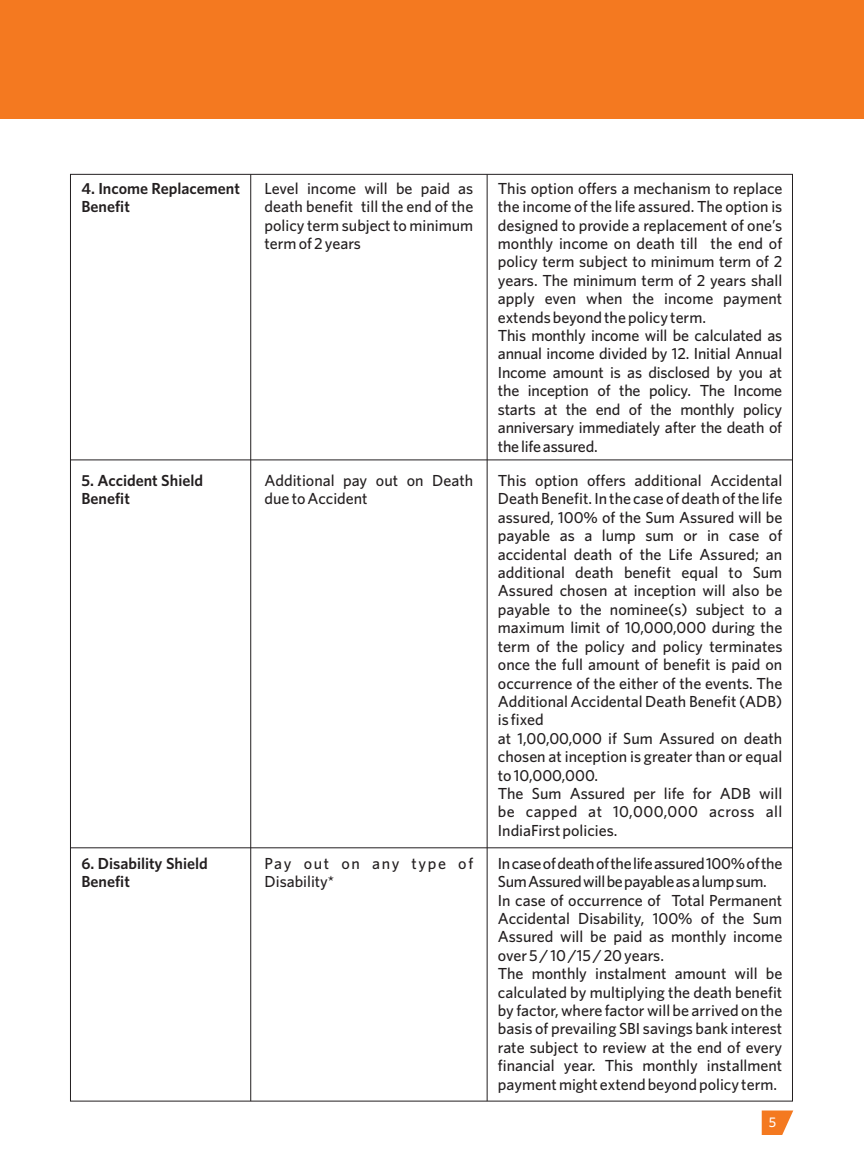
<style>
.page{position:relative;width:864px;height:1152px;background:#fff}
.page>*{position:absolute;margin:0;border:0;box-sizing:border-box;transform-origin:0 0}
.t1{font:500 16px/18.4px "Whitney";color:#231f20}
.t2{font:600 16px/18.4px "Whitney";color:#231f20}
.t3{font:500 16px/18.4px "Whitney";letter-spacing:.085em;color:#231f20}
.t4{font:500 14px "Whitney";color:#fff}
</style>
<div class="page">
<div style="left:0;top:0;width:864px;height:119px;background:#f47920"></div>
<svg style="left:762px;top:1111px;width:31px;height:24px"></svg>
<hr style="left:487px;top:174px;width:1px;height:927px;background:#231f20">
<hr style="left:250px;top:174px;width:1px;height:927px;background:#231f20">
<hr style="left:70px;top:459px;width:722px;height:1px;background:#231f20">
<hr style="left:70px;top:847px;width:722px;height:1px;background:#231f20">
<p class="t2" style="left:81px;top:180px;width:160px">4. Income Replacement<br>Benefit</p>
<p class="t1" style="left:498px;top:180px;width:286px">This option offers a mechanism to replace the income of the life assured. The option is designed to provide a replacement of one’s monthly income on death till the end of policy term subject to minimum term of 2 years. The minimum term of 2 years shall apply even when the income payment extends beyond the policy term.<br>This monthly income will be calculated as annual income divided by 12. Initial Annual Income amount is as disclosed by you at the inception of the policy. The Income starts at the end of the monthly policy anniversary immediately after the death of thelifeassured.</p>
<p class="t1" style="left:265px;top:180px;width:210px;text-align:justify">Level income will be paid as death benefit till the end of the policy term subject to minimum term of 2 years</p>
<p class="t2" style="left:81px;top:472px;width:123px">5. Accident Shield<br>Benefit</p>
<p class="t1" style="left:498px;top:472px;width:286px">This option offers additional Accidental Death Benefit. In the case of death of the life assured, 100% of the Sum Assured will be payable as a lump sum or in case of accidental death of the Life Assured; an additional death benefit equal to Sum Assured chosen at inception will also be payable to the nominee(s) subject to a maximum limit of 10,000,000 during the term of the policy and policy terminates once the full amount of benefit is paid on occurrence of the either of the events. The Additional Accidental Death Benefit (ADB) is fixed<br>at 1,00,00,000 if Sum Assured on death chosen at inception is greater than or equal to 10,000,000.<br>The Sum Assured per life for ADB will be capped at 10,000,000 across all IndiaFirst policies.</p>
<p class="t1" style="left:265px;top:472px;width:210px">Additional pay out on Death due to Accident</p>
<p class="t2" style="left:81px;top:855px;width:128px">6. Disability Shield<br>Benefit</p>
<p class="t1" style="left:498px;top:855px;width:286px">Incaseofdeathofthelifeassured100%ofthe SumAssuredwillbepayableasalumpsum.<br>In case of occurrence of Total Permanent Accidental Disability, 100% of the Sum Assured will be paid as monthly income over 5 / 10 /15 / 20 years.<br>The monthly instalment amount will be calculated by multiplying the death benefit by factor, where factor will be arrived on the basis of prevailing SBI savings bank interest rate subject to review at the end of every financial year. This monthly installment payment might extend beyond policy term.</p>
<p class="t3" style="left:265px;top:855px;width:210px">Pay out on any type of<br>Disability*</p>
<p class="t4" style="left:769px;top:1117px;width:9px">5</p>
</div>
